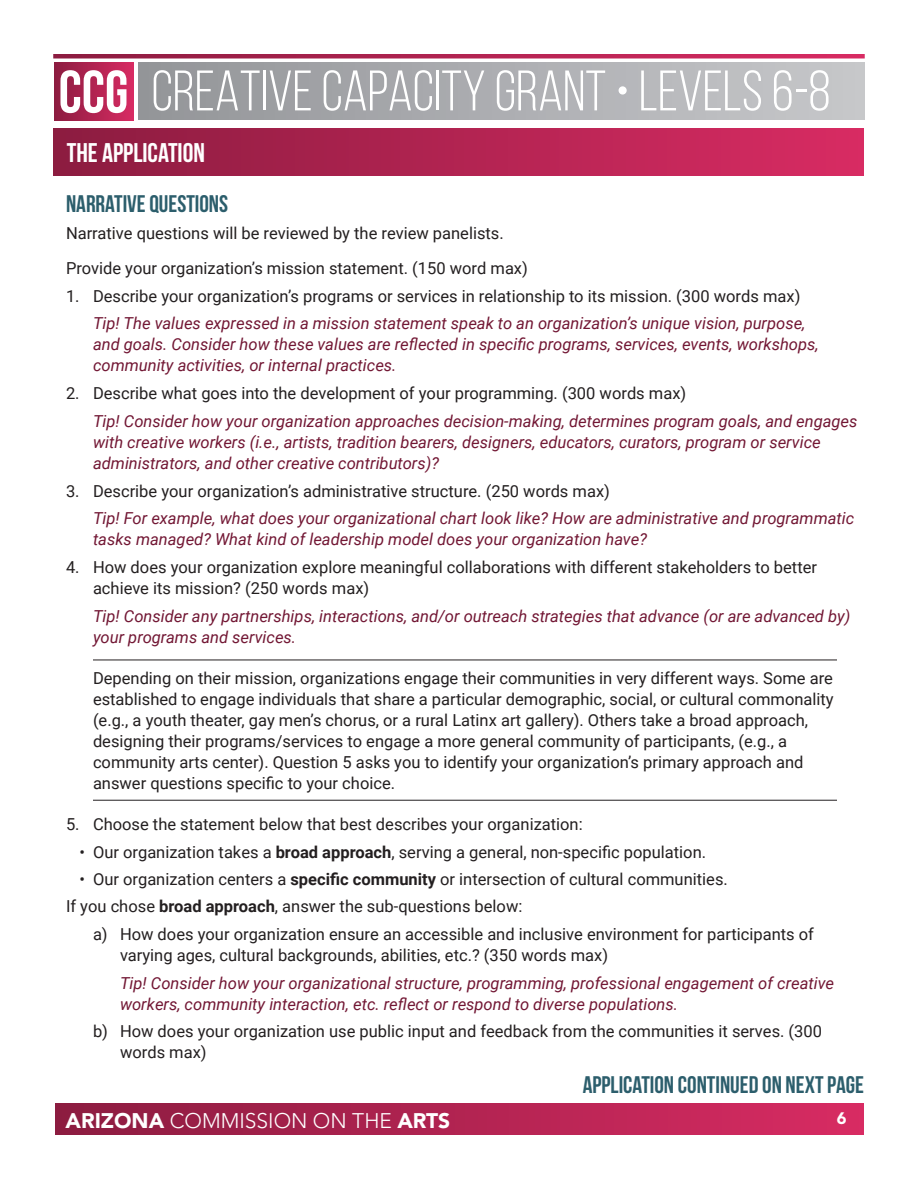
<style>
.page{position:relative;width:918px;height:1188px;background:#fff}
.page>*{position:absolute;margin:0;border:0;box-sizing:border-box;transform-origin:0 0}
.t1{font:57px "Bebas Neue";color:#fff}
.Header_3_white{font:700 27px "Bebas Neue";color:#fff}
.Header_3{font:700 24px "Bebas Neue";color:#2c5e6c}
.t2{font:300 21px "Avenir LT Std";color:#fff}
.Note{font:16.5px/21px "Roboto";color:#231f20}
.Tip{font:italic 16.5px/21px "Roboto";color:#721734}
.Body_1{font:16.5px "Roboto";color:#231f20}
.t3{font:900 16.5px "Avenir LT Std";color:#fff}
.s1{font-weight:700;font-size:60px}
.s2{font-weight:700}
.s3{font-weight:900}
</style>
<div class="page">
<div style="left:138px;top:63px;width:727px;height:57px;background:linear-gradient(to right,#939598,#c7c8ca)"></div>
<div style="left:54px;top:63px;width:79px;height:57px;background:linear-gradient(to right,#8c1c40,#d72b62)"></div>
<div style="left:55px;top:1104px;width:809px;height:31px;background:linear-gradient(to right,#8c1c40,#d82b63)"></div>
<svg style="left:53px;top:54px;width:812px;height:4px;background:#b12351"></svg>
<hr style="left:93px;top:800px;width:744px;height:1px;background:#231f20">
<hr style="left:93px;top:660px;width:744px;height:1px;background:#231f20">
<div style="left:53px;top:128px;width:811px;height:48px;background:linear-gradient(to right,#8c1c40,#d82b63)"></div>
<h1 class="t1" style="left:59px;top:60px;width:773px"><span class="s1">CCG</span> CREATIVE CAPACITY GRANT • LEVELS 6-8</h1>
<p class="Header_3_white" style="left:67px;top:138px;width:140px">THE APPLICATION</p>
<p class="Header_3" style="left:66px;top:190px;width:164px">NARRATIVE QUESTIONS</p>
<p class="Body_1" style="left:66px;top:222px;width:439px">Narrative questions will be reviewed by the review panelists.</p>
<p class="Body_1" style="left:66px;top:256px;width:463px">Provide your organization’s mission statement. (150 word max)</p>
<p class="Note" style="left:66px;top:285px;width:736px">1. Describe your organization’s programs or services in relationship to its mission. (300 words max)</p>
<p class="Tip" style="left:93px;top:312px;width:727px">Tip! The values expressed in a mission statement speak to an organization’s unique vision, purpose, and goals. Consider how these values are reflected in specific programs, services, events, workshops, community activities, or internal practices.</p>
<p class="Note" style="left:66px;top:382px;width:622px">2. Describe what goes into the development of your programming. (300 words max)</p>
<p class="Tip" style="left:93px;top:410px;width:766px">Tip! Consider how your organization approaches decision-making, determines program goals, and engages with creative workers (i.e., artists, tradition bearers, designers, educators, curators, program or service administrators, and other creative contributors)?</p>
<p class="Note" style="left:66px;top:480px;width:545px">3. Describe your organization’s administrative structure. (250 words max)</p>
<p class="Tip" style="left:93px;top:507px;width:763px">Tip! For example, what does your organizational chart look like? How are administrative and programmatic tasks managed? What kind of leadership model does your organization have?</p>
<p class="Note" style="left:93px;top:556px;width:726px;text-indent:-27px">4. How does your organization explore meaningful collaborations with different stakeholders to better achieve its mission? (250 words max)</p>
<p class="Tip" style="left:93px;top:605px;width:759px">Tip! Consider any partnerships, interactions, and/or outreach strategies that advance (or are advanced by) your programs and services.</p>
<p class="Note" style="left:93px;top:667px;width:742px">Depending on their mission, organizations engage their communities in very different ways. Some are established to engage individuals that share a particular demographic, social, or cultural commonality (e.g., a youth theater, gay men’s chorus, or a rural Latinx art gallery). Others take a broad approach, designing their programs/services to engage a more general community of participants, (e.g., a community arts center). Question 5 asks you to identify your organization’s primary approach and answer questions specific to your choice.</p>
<p class="Note" style="left:66px;top:813px;width:518px">5. Choose the statement below that best describes your organization:</p>
<p class="Note" style="left:80px;top:841px;width:628px">• Our organization takes a <span class="s2">broad approach</span>, serving a general, non-specific population.</p>
<p class="Note" style="left:80px;top:868px;width:650px">• Our organization centers a <span class="s2">specific community</span> or intersection of cultural communities.</p>
<p class="Body_1" style="left:66px;top:895px;width:458px">If you chose <span class="s2">broad approach</span>, answer the sub-questions below:</p>
<p class="Note" style="left:120px;top:923px;width:696px;text-indent:-27px">a) How does your organization ensure an accessible and inclusive environment for participants of varying ages, cultural backgrounds, abilities, etc.? (350 words max)</p>
<p class="Tip" style="left:120px;top:972px;width:716px">Tip! Consider how your organizational structure, programming, professional engagement of creative workers, community interaction, etc. reflect or respond to diverse populations.</p>
<p class="Note" style="left:120px;top:1020px;width:704px;text-indent:-27px">b) How does your organization use public input and feedback from the communities it serves. (300 words max)</p>
<p class="Header_3" style="left:583px;top:1072px;width:283px">APPLICATION CONTINUED ON NEXT PAGE</p>
<p class="t2" style="left:66px;top:1108px;width:386px"><span class="s3">ARIZONA</span> COMMISSION ON THE <span class="s3">ARTS</span></p>
<p class="t3" style="left:837px;top:1109px;width:11px">6</p>
</div>
